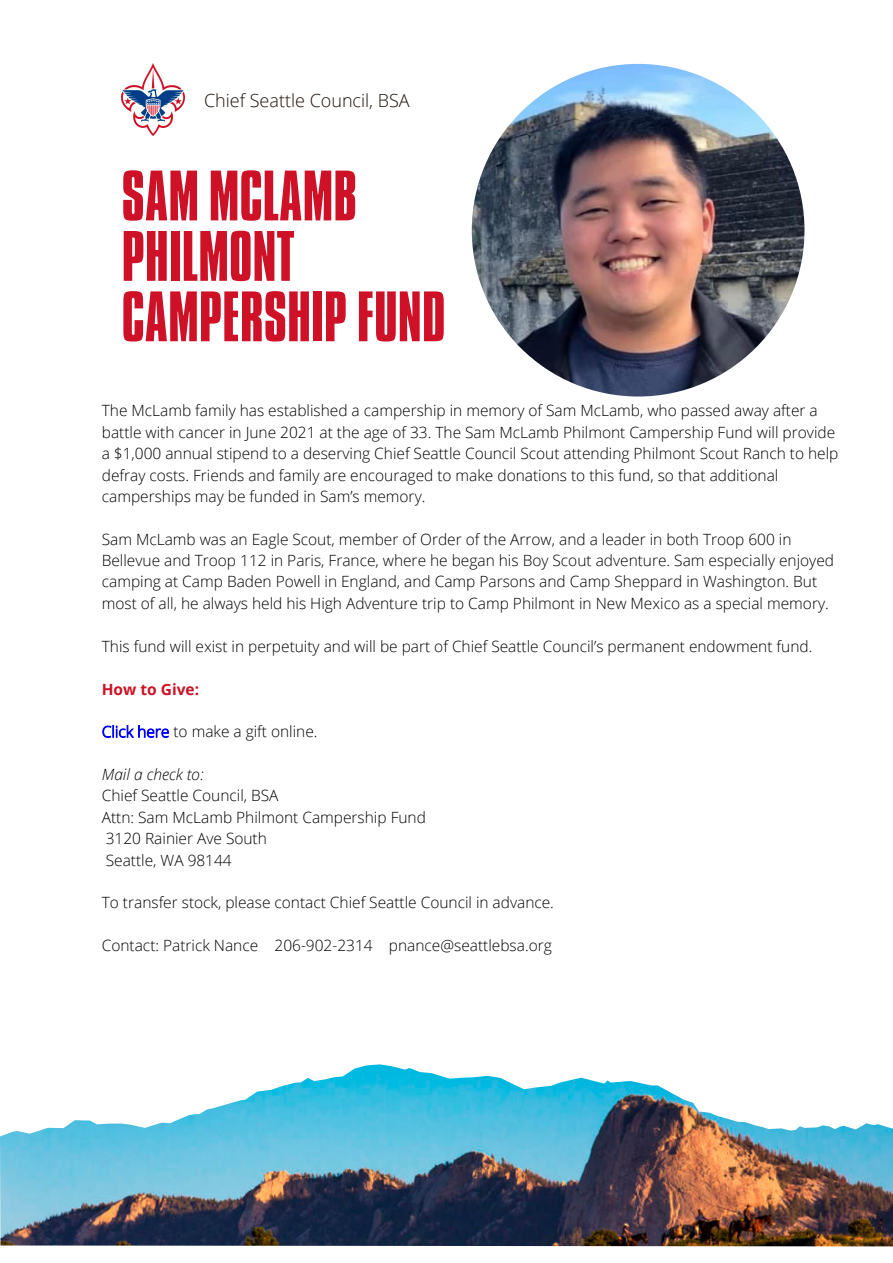
<style>
.page{position:relative;width:893px;height:1263px;background:#fff}
.page>*{position:absolute;margin:0;border:0;box-sizing:border-box;transform-origin:0 0}
.t1{font:61.35px/60.4px "Aka Acid GR Compacta";color:#ce1126}
.t2{font:300 18px "Open Sans";color:#1d1209}
.t3{font:300 15.45px/21.4px "Open Sans";color:#000}
.t4{font:700 15.45px "Open Sans";color:#ce1126}
.s1{color:#00f}
.s2{font-style:italic}
</style>
<div class="page">
<img style="left:0;top:1064px;width:893px;height:182px">
<img style="left:472px;top:64px;width:332px;height:332px;border-radius:50%">
<img style="left:122px;top:64px;width:62px;height:72px">
<p class="t2" style="left:204px;top:87px;width:207px">Chief Seattle Council, BSA</p>
<p class="t1" style="left:122px;top:173px;width:325px">SAM MCLAMB<br>PHILMONT<br>CAMPERSHIP FUND</p>
<p class="t3" style="left:102px;top:400px;width:738px">The McLamb family has established a campership in memory of Sam McLamb, who passed away after a battle with cancer in June 2021 at the age of 33. The Sam McLamb Philmont Campership Fund will provide a $1,000 annual stipend to a deserving Chief Seattle Council Scout attending Philmont Scout Ranch to help defray costs. Friends and family are encouraged to make donations to this fund, so that additional camperships may be funded in Sam’s memory.</p>
<p class="t3" style="left:102px;top:528px;width:734px">Sam McLamb was an Eagle Scout, member of Order of the Arrow, and a leader in both Troop 600 in Bellevue and Troop 112 in Paris, France, where he began his Boy Scout adventure. Sam especially enjoyed camping at Camp Baden Powell in England, and Camp Parsons and Camp Sheppard in Washington. But most of all, he always held his High Adventure trip to Camp Philmont in New Mexico as a special memory.</p>
<p class="t3" style="left:102px;top:635px;width:712px">This fund will exist in perpetuity and will be part of Chief Seattle Council’s permanent endowment fund.</p>
<p class="t4" style="left:102px;top:678px;width:99px">How to Give:</p>
<p class="t3" style="left:102px;top:720px;width:217px"><span class="s1">Click here</span> to make a gift online.</p>
<p class="t3" style="left:102px;top:763px;width:326px"><span class="s2">Mail a check to:<br></span>Chief Seattle Council, BSA<br>Attn: Sam McLamb Philmont Campership Fund<br>3120 Rainier Ave South<br>Seattle, WA 98144</p>
<p class="t3" style="left:102px;top:892px;width:454px">To transfer stock, please contact Chief Seattle Council in advance.</p>
<p class="t3" style="left:102px;top:934px;width:451px">Contact: Patrick Nance 206-902-2314 pnance@seattlebsa.org</p>
</div>
